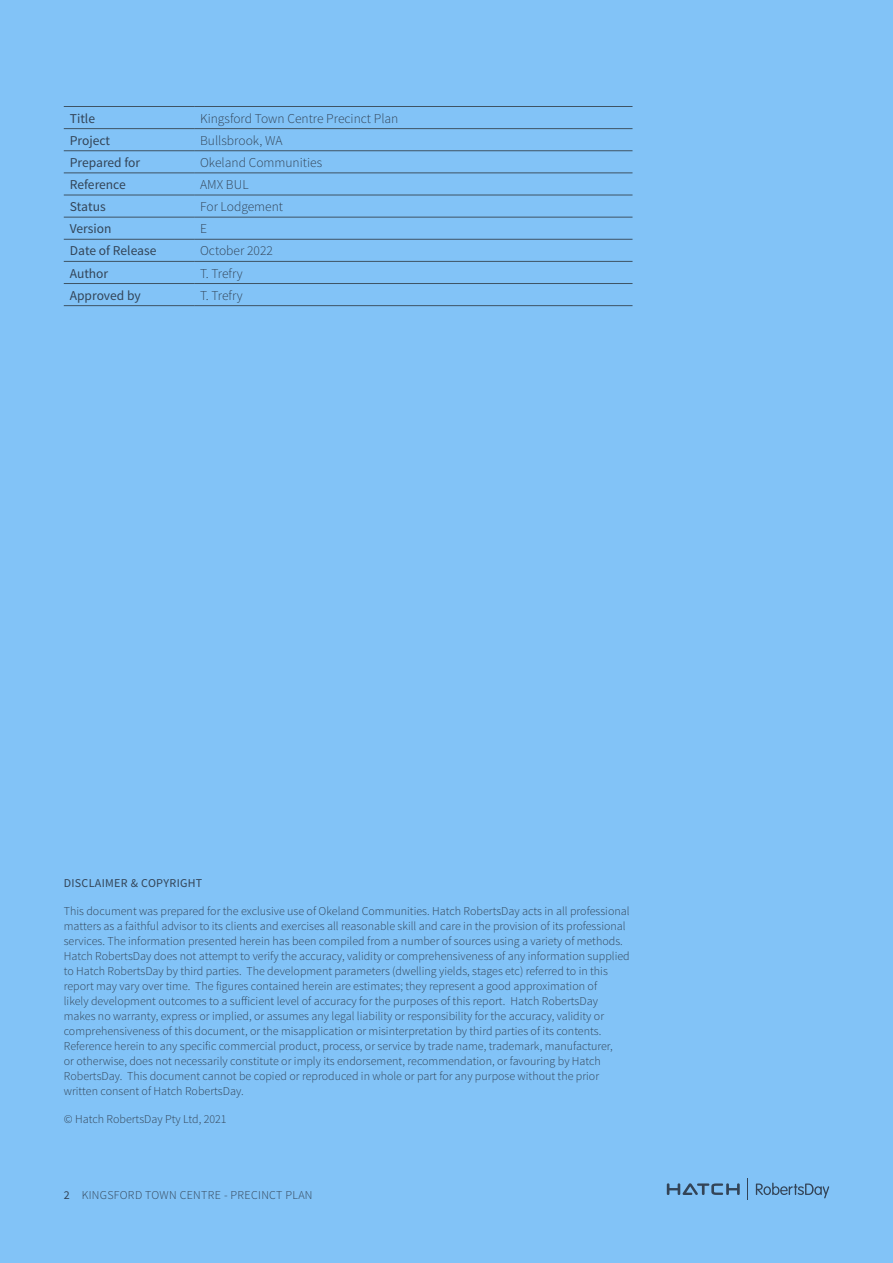
<style>
.page{position:relative;width:893px;height:1263px;background:#82c3f7}
.page>*{position:absolute;margin:0;border:0;box-sizing:border-box;transform-origin:0 0}
.t1{font:300 13.5px "Source Sans Pro";color:#334457}
.t2{font:13.5px "Source Sans Pro";color:#334457}
.t3{font:300 12px/15px "Source Sans Pro";color:#334457}
.t4{font:300 12px "Source Sans Pro";letter-spacing:.025em;color:#334457}
.t5{font:12px "Source Sans Pro";letter-spacing:.025em;color:#334457}
.s1{font-weight:400}
</style>
<div class="page">
<svg style="left:667px;top:1183px;width:73px;height:12px"></svg>
<svg style="left:756px;top:1182px;width:73px;height:16px"></svg>
<svg style="left:747px;top:1178px;width:1px;height:21px"></svg>
<hr style="left:64px;top:106px;width:130px;height:1px;background:#3e5364">
<hr style="left:194px;top:106px;width:438px;height:1px;background:#3e5364">
<hr style="left:64px;top:128px;width:130px;height:1px;background:#3e5364">
<hr style="left:194px;top:128px;width:438px;height:1px;background:#3e5364">
<hr style="left:64px;top:150px;width:130px;height:1px;background:#3e5364">
<hr style="left:194px;top:150px;width:438px;height:1px;background:#3e5364">
<hr style="left:64px;top:173px;width:130px;height:1px;background:#3e5364">
<hr style="left:194px;top:173px;width:438px;height:1px;background:#3e5364">
<hr style="left:64px;top:195px;width:130px;height:1px;background:#3e5364">
<hr style="left:194px;top:195px;width:438px;height:1px;background:#3e5364">
<hr style="left:64px;top:217px;width:130px;height:1px;background:#3e5364">
<hr style="left:194px;top:217px;width:438px;height:1px;background:#3e5364">
<hr style="left:64px;top:239px;width:130px;height:1px;background:#3e5364">
<hr style="left:194px;top:239px;width:438px;height:1px;background:#3e5364">
<hr style="left:64px;top:261px;width:130px;height:1px;background:#3e5364">
<hr style="left:194px;top:261px;width:438px;height:1px;background:#3e5364">
<hr style="left:64px;top:283px;width:130px;height:1px;background:#3e5364">
<hr style="left:194px;top:283px;width:438px;height:1px;background:#3e5364">
<hr style="left:64px;top:305px;width:130px;height:1px;background:#3e5364">
<hr style="left:194px;top:305px;width:438px;height:1px;background:#3e5364">
<p class="t2" style="left:70px;top:110px;width:27px">Title</p>
<p class="t1" style="left:200px;top:110px;width:200px">Kingsford Town Centre Precinct Plan</p>
<p class="t2" style="left:70px;top:132px;width:42px">Project</p>
<p class="t1" style="left:200px;top:132px;width:84px">Bullsbrook, WA</p>
<p class="t2" style="left:70px;top:154px;width:72px">Prepared for</p>
<p class="t1" style="left:200px;top:154px;width:124px">Okeland Communities</p>
<p class="t2" style="left:70px;top:176px;width:58px">Reference</p>
<p class="t1" style="left:200px;top:176px;width:50px">AMX BUL</p>
<p class="t2" style="left:70px;top:198px;width:37px">Status</p>
<p class="t1" style="left:200px;top:198px;width:85px">For Lodgement</p>
<p class="t2" style="left:70px;top:220px;width:43px">Version</p>
<p class="t1" style="left:200px;top:221px;width:8px">E</p>
<p class="t2" style="left:70px;top:243px;width:88px">Date of Release</p>
<p class="t1" style="left:200px;top:243px;width:74px">October 2022</p>
<p class="t2" style="left:70px;top:265px;width:40px">Author</p>
<p class="t1" style="left:200px;top:265px;width:44px">T. Trefry</p>
<p class="t2" style="left:70px;top:287px;width:73px">Approved by</p>
<p class="t1" style="left:200px;top:287px;width:44px">T. Trefry</p>
<p class="t5" style="left:64px;top:876px;width:140px">DISCLAIMER &amp; COPYRIGHT</p>
<p class="t3" style="left:64px;top:903px;width:567px">This document was prepared for the exclusive use of Okeland Communities. Hatch RobertsDay acts in all professional matters as a faithful advisor to its clients and exercises all reasonable skill and care in the provision of its professional services. The information presented herein has been compiled from a number of sources using a variety of methods.<br>Hatch RobertsDay does not attempt to verify the accuracy, validity or comprehensiveness of any information supplied to Hatch RobertsDay by third parties. The development parameters (dwelling yields, stages etc) referred to in this report may vary over time. The figures contained herein are estimates; they represent a good approximation of<br>likely development outcomes to a sufficient level of accuracy for the purposes of this report. Hatch RobertsDay makes no warranty, express or implied, or assumes any legal liability or responsibility for the accuracy, validity or comprehensiveness of this document, or the misapplication or misinterpretation by third parties of its contents.<br>Reference herein to any specific commercial product, process, or service by trade name, trademark, manufacturer,<br>or otherwise, does not necessarily constitute or imply its endorsement, recommendation, or favouring by Hatch RobertsDay. This document cannot be copied or reproduced in whole or part for any purpose without the prior written consent of Hatch RobertsDay.</p>
<p class="t3" style="left:64px;top:1111px;width:164px">© Hatch RobertsDay Pty Ltd, 2021</p>
<p class="t4" style="left:64px;top:1188px;width:250px"><span class="s1">2</span> KINGSFORD TOWN CENTRE - PRECINCT PLAN</p>
</div>
